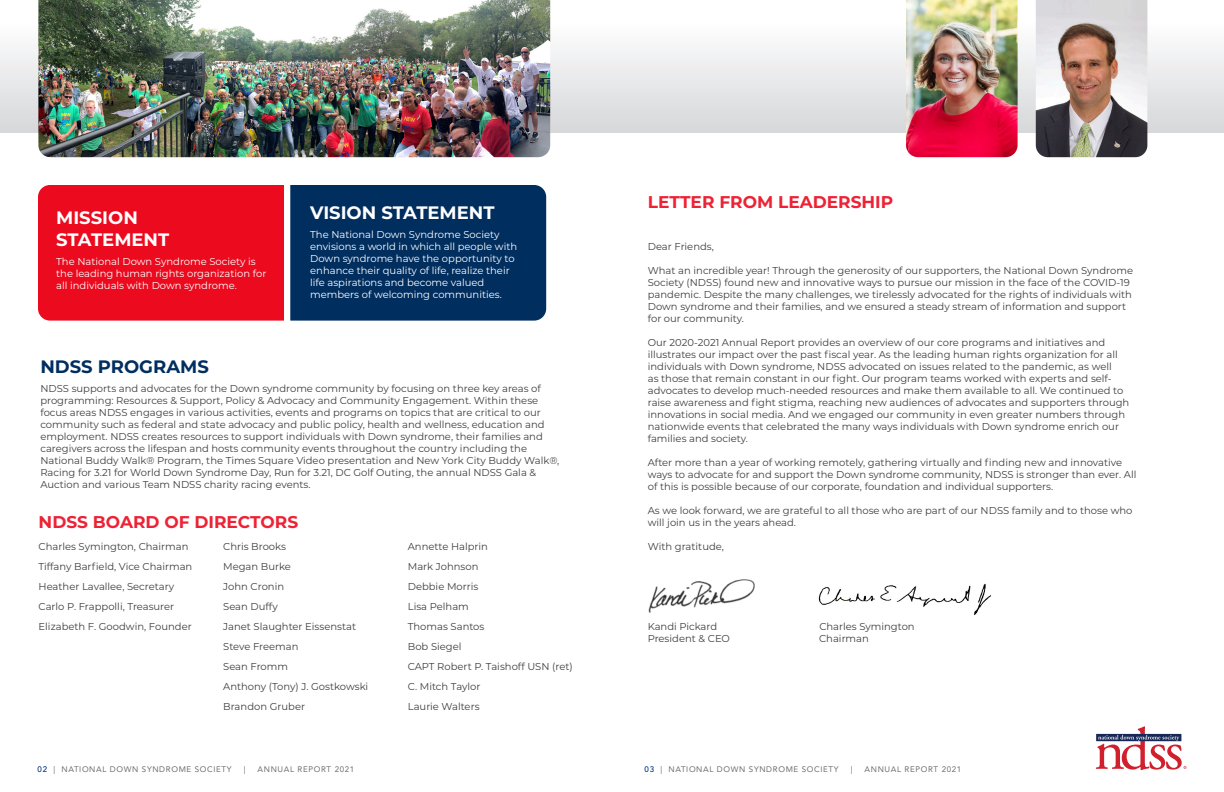
<style>
.page{position:relative;width:1224px;height:792px;background:#fff}
.page>*{position:absolute;margin:0;border:0;box-sizing:border-box;transform-origin:0 0}
.t1{font:700 18px/21.6px "Montserrat";color:#fff}
.t2{font:700 18px "Montserrat";color:#002e5f}
.t3{font:700 17px "Montserrat";color:#ed2235}
.t4{font:10px/12px "Montserrat";color:#3e3e3f}
.t5{font:10px/12px "Montserrat";color:#fff}
.t6{font:8px "Avenir LT Std";letter-spacing:.08em;color:#6c6d70}
.s1{font-weight:500;color:#003186}
</style>
<div class="page">
<svg style="left:1096px;top:726px;width:90px;height:44px"></svg>
<img style="left:818px;top:583px;width:173px;height:32px">
<div style="left:38px;top:185px;width:246px;height:136px;background:#eb0a1e"></div>
<div style="left:290px;top:185px;width:256px;height:136px;background:#002e5f"></div>
<div style="left:0;top:10px;width:1224px;height:122px;background:linear-gradient(to bottom,#fff,#d7d8da)"></div>
<img style="left:648px;top:579px;width:107px;height:34px">
<img style="left:38px;top:0;width:512px;height:157px">
<img style="left:906px;top:0;width:112px;height:157px">
<img style="left:1036px;top:0;width:111px;height:157px">
<p class="t1" style="left:56px;top:206px;width:115px">MISSION<br>STATEMENT</p>
<p class="t5" style="left:56px;top:255px;width:212px">The National Down Syndrome Society is the leading human rights organization for all individuals with Down syndrome.</p>
<p class="t1" style="left:310px;top:201px;width:186px">VISION STATEMENT</p>
<p class="t5" style="left:310px;top:228px;width:209px">The National Down Syndrome Society envisions a world in which all people with Down syndrome have the opportunity to enhance their quality of life, realize their life aspirations and become valued members of welcoming communities.</p>
<p class="t2" style="left:40px;top:353px;width:170px">NDSS PROGRAMS</p>
<p class="t4" style="left:40px;top:382px;width:521px">NDSS supports and advocates for the Down syndrome community by focusing on three key areas of programming: Resources &amp; Support, Policy &amp; Advocacy and Community Engagement. Within these focus areas NDSS engages in various activities, events and programs on topics that are critical to our community such as federal and state advocacy and public policy, health and wellness, education and employment. NDSS creates resources to support individuals with Down syndrome, their families and caregivers across the lifespan and hosts community events throughout the country including the National Buddy Walk® Program, the Times Square Video presentation and New York City Buddy Walk®, Racing for 3.21 for World Down Syndrome Day, Run for 3.21, DC Golf Outing, the annual NDSS Gala &amp; Auction and various Team NDSS charity racing events.</p>
<p class="t3" style="left:39px;top:510px;width:261px">NDSS BOARD OF DIRECTORS</p>
<p class="t4" style="left:39px;top:540px;width:151px">Charles Symington, Chairman</p>
<p class="t4" style="left:39px;top:560px;width:155px">Tiffany Barfield, Vice Chairman</p>
<p class="t4" style="left:39px;top:580px;width:137px">Heather Lavallee, Secretary</p>
<p class="t4" style="left:39px;top:600px;width:137px">Carlo P. Frappolli, Treasurer</p>
<p class="t4" style="left:39px;top:620px;width:155px">Elizabeth F. Goodwin, Founder</p>
<p class="t4" style="left:223px;top:540px;width:64px">Chris Brooks</p>
<p class="t4" style="left:223px;top:560px;width:69px">Megan Burke</p>
<p class="t4" style="left:223px;top:580px;width:63px">John Cronin</p>
<p class="t4" style="left:223px;top:600px;width:56px">Sean Duffy</p>
<p class="t4" style="left:223px;top:620px;width:134px">Janet Slaughter Eissenstat</p>
<p class="t4" style="left:223px;top:640px;width:77px">Steve Freeman</p>
<p class="t4" style="left:223px;top:660px;width:66px">Sean Fromm</p>
<p class="t4" style="left:223px;top:680px;width:147px">Anthony (Tony) J. Gostkowski</p>
<p class="t4" style="left:223px;top:700px;width:83px">Brandon Gruber</p>
<p class="t4" style="left:408px;top:540px;width:82px">Annette Halprin</p>
<p class="t4" style="left:408px;top:560px;width:72px">Mark Johnson</p>
<p class="t4" style="left:408px;top:580px;width:72px">Debbie Morris</p>
<p class="t4" style="left:408px;top:600px;width:63px">Lisa Pelham</p>
<p class="t4" style="left:408px;top:620px;width:78px">Thomas Santos</p>
<p class="t4" style="left:408px;top:640px;width:55px">Bob Siegel</p>
<p class="t4" style="left:408px;top:660px;width:166px">CAPT Robert P. Taishoff USN (ret)</p>
<p class="t4" style="left:408px;top:680px;width:74px">C. Mitch Taylor</p>
<p class="t4" style="left:408px;top:700px;width:73px">Laurie Walters</p>
<p class="t3" style="left:648px;top:190px;width:247px">LETTER FROM LEADERSHIP</p>
<p class="t4" style="left:648px;top:241px;width:68px">Dear Friends,</p>
<p class="t4" style="left:648px;top:265px;width:487px">What an incredible year! Through the generosity of our supporters, the National Down Syndrome Society (NDSS) found new and innovative ways to pursue our mission in the face of the COVID-19 pandemic. Despite the many challenges, we tirelessly advocated for the rights of individuals with Down syndrome and their families, and we ensured a steady stream of information and support for our community.</p>
<p class="t4" style="left:648px;top:337px;width:483px">Our 2020-2021 Annual Report provides an overview of our core programs and initiatives and illustrates our impact over the past fiscal year. As the leading human rights organization for all individuals with Down syndrome, NDSS advocated on issues related to the pandemic, as well<br>as those that remain constant in our fight. Our program teams worked with experts and self&shy;advocates to develop much-needed resources and make them available to all. We continued to raise awareness and fight stigma, reaching new audiences of advocates and supporters through innovations in social media. And we engaged our community in even greater numbers through nationwide events that celebrated the many ways individuals with Down syndrome enrich our families and society.</p>
<p class="t4" style="left:648px;top:457px;width:490px">After more than a year of working remotely, gathering virtually and finding new and innovative ways to advocate for and support the Down syndrome community, NDSS is stronger than ever. All of this is possible because of our corporate, foundation and individual supporters.</p>
<p class="t4" style="left:648px;top:505px;width:486px">As we look forward, we are grateful to all those who are part of our NDSS family and to those who will join us in the years ahead.</p>
<p class="t4" style="left:648px;top:541px;width:78px">With gratitude,</p>
<p class="t4" style="left:648px;top:620px;width:71px">Kandi Pickard</p>
<p class="t4" style="left:819px;top:620px;width:97px">Charles Symington</p>
<p class="t4" style="left:648px;top:632px;width:84px">President &amp; CEO</p>
<p class="t4" style="left:819px;top:632px;width:51px">Chairman</p>
<p class="t6" style="left:38px;top:764px;width:195px"><span class="s1">02</span> | NATIONAL DOWN SYNDROME SOCIETY</p>
<p class="t6" style="left:244px;top:764px;width:3px">|</p>
<p class="t6" style="left:258px;top:764px;width:98px">ANNUAL REPORT 2021</p>
<p class="t6" style="left:645px;top:764px;width:195px"><span class="s1">03</span> | NATIONAL DOWN SYNDROME SOCIETY</p>
<p class="t6" style="left:851px;top:764px;width:3px">|</p>
<p class="t6" style="left:865px;top:764px;width:98px">ANNUAL REPORT 2021</p>
</div>
